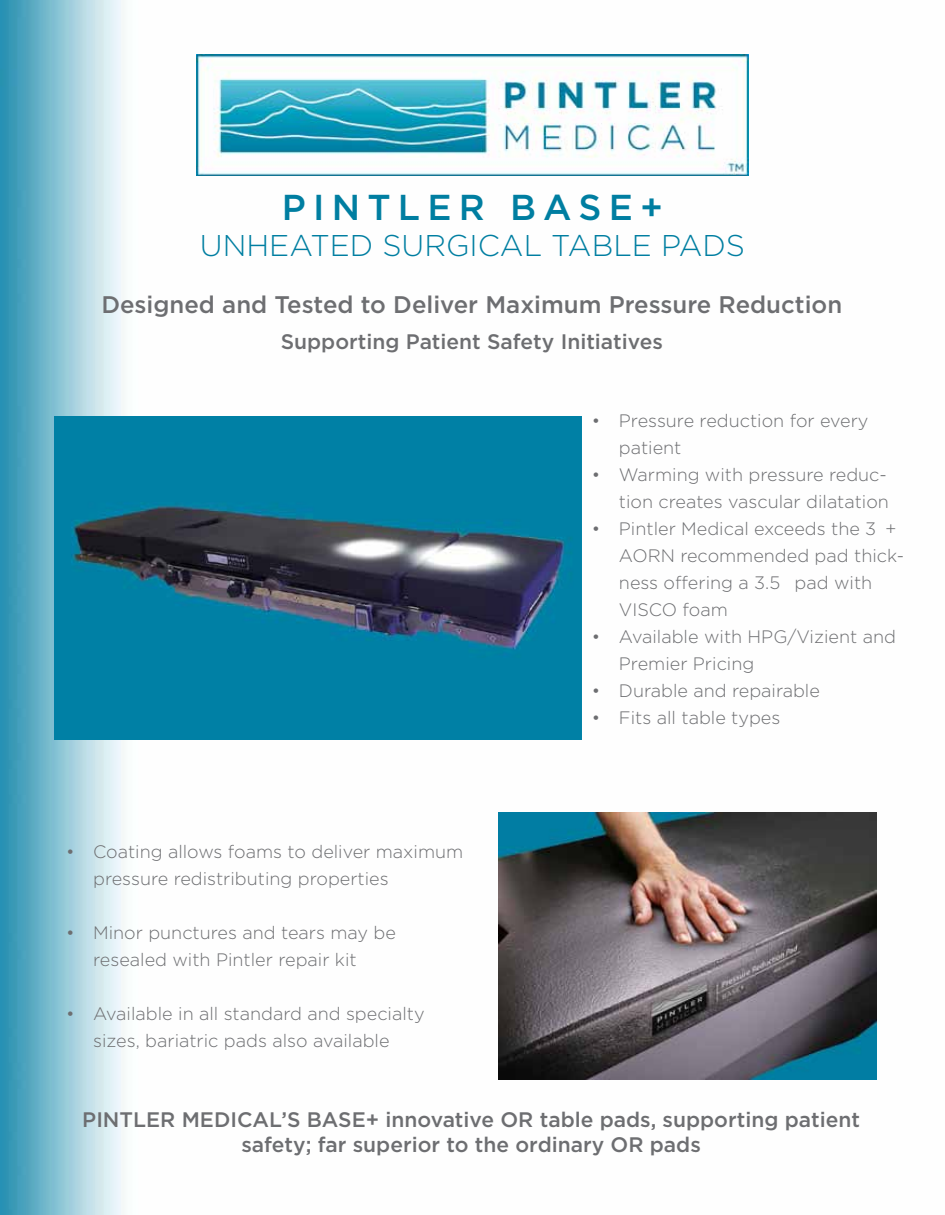
<style>
.page{position:relative;width:945px;height:1215px;background:#fff}
.page>*{position:absolute;margin:0;border:0;box-sizing:border-box;transform-origin:0 0}
.t1{font:500 36px "Gotham";letter-spacing:.2em;color:#007ea1}
.t2{font:300 30px "Gotham";color:#007ea1}
.t3{font:500 24px "Gotham";color:#6d6e71}
.t4{font:500 21px/25.2px "Gotham";color:#6d6e71;text-align:center}
.t5{font:300 18px/27px "Gotham";color:#6d6e71}
</style>
<div class="page">
<img style="left:0;top:0;width:877px;height:1215px">
<img style="left:498px;top:812px;width:378px;height:268px">
<img style="left:196px;top:54px;width:553px;height:122px">
<img style="left:54px;top:416px;width:527px;height:323px">
<h1 class="t1" style="left:282px;top:186px;width:383px">PINTLER BASE+</h1>
<h2 class="t2" style="left:200px;top:229px;width:547px">UNHEATED SURGICAL TABLE PADS</h2>
<h3 class="t3" style="left:101px;top:290px;width:742px">Designed and Tested to Deliver Maximum Pressure Reduction</h3>
<p class="t4" style="left:281px;top:328px;width:384px">Supporting Patient Safety Initiatives</p>
<p class="t5" style="left:93px;top:838px;width:372px;text-indent:-27px">• Coating allows foams to deliver maximum pressure redistributing properties</p>
<p class="t5" style="left:93px;top:919px;width:304px;text-indent:-27px">• Minor punctures and tears may be resealed with Pintler repair kit</p>
<p class="t5" style="left:66px;top:1000px;width:360px;text-align:center">• Available in all standard and specialty sizes, bariatric pads also available</p>
<p class="t5" style="left:619px;top:407px;width:251px;text-indent:-27px">• Pressure reduction for every patient</p>
<p class="t5" style="left:592px;top:461px;width:298px;text-align:right">• Warming with pressure reduc&shy;tion creates vascular dilatation</p>
<p class="t5" style="left:619px;top:515px;width:287px;text-indent:-27px">• Pintler Medical exceeds the 3″+<br>AORN recommended pad thick&shy;ness offering a 3.5″ pad with<br>VISCO foam</p>
<p class="t5" style="left:619px;top:623px;width:278px;text-indent:-27px">• Available with HPG/Vizient and<br>Premier Pricing</p>
<p class="t5" style="left:592px;top:677px;width:230px">• Durable and repairable</p>
<p class="t5" style="left:592px;top:704px;width:190px">• Fits all table types</p>
<p class="t4" style="left:82px;top:1106px;width:779px">PINTLER MEDICAL’S BASE+ innovative OR table pads, supporting patient safety; far superior to the ordinary OR pads</p>
</div>
